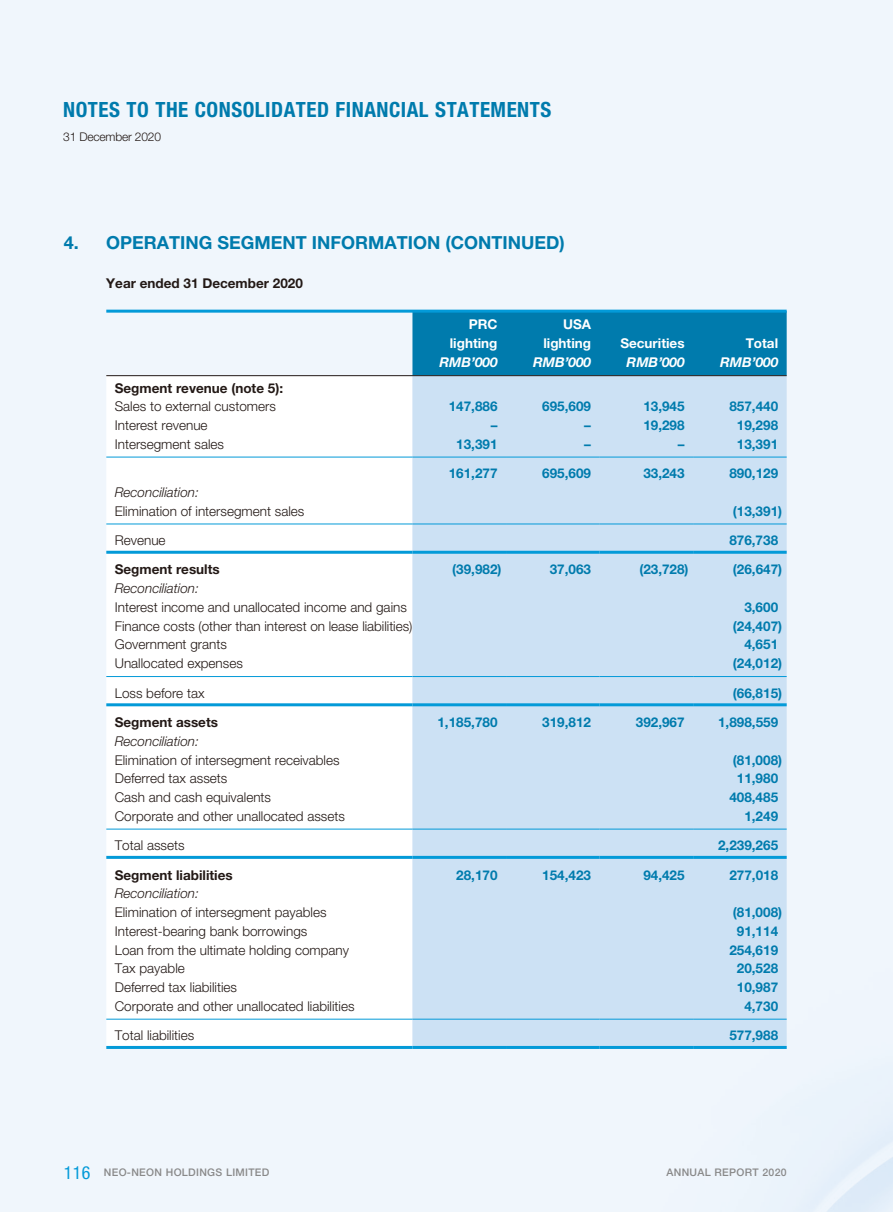
<style>
.page{position:relative;width:893px;height:1212px;background:#fff}
.page>*{position:absolute;margin:0;border:0;box-sizing:border-box;transform-origin:0 0}
.t1{font:700 condensed 21px "Helvetica Neue LT Std";letter-spacing:.025em;color:#007bad}
.t2{font:700 18px "Helvetica Neue LT Std";color:#007bad}
.t3{font:300 13.5px "Helvetica Neue LT Std";color:#231916}
.t4{font:700 13.5px "Helvetica Neue LT Std";color:#007bad}
.t5{font:700 13.5px "Helvetica Neue LT Std";color:#231916}
.t6{font:italic 300 13.5px "Helvetica Neue LT Std";color:#231916}
.t7{font:700 13.5px/18.8px "Helvetica Neue LT Std";color:#fff;text-align:right}
.t8{font:italic 700 13.5px "Helvetica Neue LT Std";color:#fff}
.t9{font:300 12px "Helvetica Neue LT Std";letter-spacing:-.015em;color:#231916}
.t10{font:500 10.5px "Helvetica Neue LT Std";letter-spacing:.03em;color:#898989}
.s1{font-weight:400;font-stretch:condensed;font-size:18px;color:#039ad8}
</style>
<div class="page">
<div style="left:412px;top:313px;width:375px;height:62px;background:#007bad"></div>
<svg style="left:106px;top:376px;width:306px;height:670px"></svg>
<div style="left:412px;top:376px;width:375px;height:670px;background:#cce1f4"></div>
<hr style="left:106px;top:310px;width:681px;height:3px;background:#039ad8">
<hr style="left:106px;top:375px;width:681px;height:1px;background:#231916">
<hr style="left:106px;top:457px;width:306px;height:1px;background:#039ad8">
<hr style="left:412px;top:457px;width:94px;height:1px;background:#039ad8">
<hr style="left:506px;top:457px;width:94px;height:1px;background:#039ad8">
<hr style="left:600px;top:457px;width:93px;height:1px;background:#039ad8">
<hr style="left:693px;top:457px;width:94px;height:1px;background:#039ad8">
<hr style="left:106px;top:524px;width:306px;height:1px;background:#039ad8">
<hr style="left:412px;top:524px;width:94px;height:1px;background:#039ad8">
<hr style="left:506px;top:524px;width:94px;height:1px;background:#039ad8">
<hr style="left:600px;top:524px;width:93px;height:1px;background:#039ad8">
<hr style="left:693px;top:524px;width:94px;height:1px;background:#039ad8">
<hr style="left:106px;top:551px;width:306px;height:3px;background:#039ad8">
<hr style="left:412px;top:551px;width:94px;height:3px;background:#039ad8">
<hr style="left:506px;top:551px;width:94px;height:3px;background:#039ad8">
<hr style="left:600px;top:551px;width:93px;height:3px;background:#039ad8">
<hr style="left:693px;top:551px;width:94px;height:3px;background:#039ad8">
<hr style="left:106px;top:676px;width:306px;height:1px;background:#039ad8">
<hr style="left:412px;top:676px;width:94px;height:1px;background:#039ad8">
<hr style="left:506px;top:676px;width:94px;height:1px;background:#039ad8">
<hr style="left:600px;top:676px;width:93px;height:1px;background:#039ad8">
<hr style="left:693px;top:676px;width:94px;height:1px;background:#039ad8">
<hr style="left:106px;top:703px;width:306px;height:3px;background:#039ad8">
<hr style="left:412px;top:703px;width:94px;height:3px;background:#039ad8">
<hr style="left:506px;top:703px;width:94px;height:3px;background:#039ad8">
<hr style="left:600px;top:703px;width:93px;height:3px;background:#039ad8">
<hr style="left:693px;top:703px;width:94px;height:3px;background:#039ad8">
<hr style="left:106px;top:829px;width:306px;height:1px;background:#039ad8">
<hr style="left:412px;top:829px;width:94px;height:1px;background:#039ad8">
<hr style="left:506px;top:829px;width:94px;height:1px;background:#039ad8">
<hr style="left:600px;top:829px;width:93px;height:1px;background:#039ad8">
<hr style="left:693px;top:829px;width:94px;height:1px;background:#039ad8">
<hr style="left:106px;top:856px;width:306px;height:3px;background:#039ad8">
<hr style="left:412px;top:856px;width:94px;height:3px;background:#039ad8">
<hr style="left:506px;top:856px;width:94px;height:3px;background:#039ad8">
<hr style="left:600px;top:856px;width:93px;height:3px;background:#039ad8">
<hr style="left:693px;top:856px;width:94px;height:3px;background:#039ad8">
<hr style="left:106px;top:1019px;width:306px;height:1px;background:#039ad8">
<hr style="left:412px;top:1019px;width:94px;height:1px;background:#039ad8">
<hr style="left:506px;top:1019px;width:94px;height:1px;background:#039ad8">
<hr style="left:600px;top:1019px;width:93px;height:1px;background:#039ad8">
<hr style="left:693px;top:1019px;width:94px;height:1px;background:#039ad8">
<hr style="left:106px;top:1046px;width:306px;height:3px;background:#039ad8">
<hr style="left:412px;top:1046px;width:94px;height:3px;background:#039ad8">
<hr style="left:506px;top:1046px;width:94px;height:3px;background:#039ad8">
<hr style="left:600px;top:1046px;width:93px;height:3px;background:#039ad8">
<hr style="left:693px;top:1046px;width:94px;height:3px;background:#039ad8">
<h1 class="t1" style="left:63px;top:102px;width:490px">NOTES TO THE CONSOLIDATED FINANCIAL STATEMENTS</h1>
<p class="t9" style="left:63px;top:132px;width:99px">31 December 2020</p>
<h2 class="t2" style="left:64px;top:236px;width:503px">4. OPERATING SEGMENT INFORMATION (CONTINUED)</h2>
<p class="t5" style="left:106px;top:278px;width:198px">Year ended 31 December 2020</p>
<p class="t7" style="left:450px;top:316px;width:49px">PRC lighting</p>
<p class="t7" style="left:543px;top:316px;width:49px">USA lighting</p>
<p class="t7" style="left:620px;top:335px;width:66px">Securities</p>
<p class="t7" style="left:746px;top:335px;width:34px">Total</p>
<p class="t8" style="left:439px;top:357px;width:60px">RMB’000</p>
<p class="t8" style="left:533px;top:357px;width:60px">RMB’000</p>
<p class="t8" style="left:627px;top:357px;width:60px">RMB’000</p>
<p class="t8" style="left:720px;top:357px;width:60px">RMB’000</p>
<p class="t5" style="left:115px;top:383px;width:170px">Segment revenue (note 5):</p>
<p class="t3" style="left:115px;top:402px;width:163px">Sales to external customers</p>
<p class="t4" style="left:449px;top:402px;width:50px">147,886</p>
<p class="t4" style="left:542px;top:402px;width:50px">695,609</p>
<p class="t4" style="left:643px;top:402px;width:43px">13,945</p>
<p class="t4" style="left:729px;top:402px;width:50px">857,440</p>
<p class="t3" style="left:115px;top:420px;width:94px">Interest revenue</p>
<p class="t4" style="left:491px;top:420px;width:8px">–</p>
<p class="t4" style="left:584px;top:420px;width:8px">–</p>
<p class="t4" style="left:643px;top:420px;width:43px">19,298</p>
<p class="t4" style="left:737px;top:420px;width:43px">19,298</p>
<p class="t3" style="left:115px;top:439px;width:111px">Intersegment sales</p>
<p class="t4" style="left:456px;top:439px;width:43px">13,391</p>
<p class="t4" style="left:584px;top:439px;width:8px">–</p>
<p class="t4" style="left:678px;top:439px;width:8px">–</p>
<p class="t4" style="left:737px;top:439px;width:43px">13,391</p>
<p class="t4" style="left:449px;top:468px;width:50px">161,277</p>
<p class="t4" style="left:542px;top:468px;width:50px">695,609</p>
<p class="t4" style="left:643px;top:468px;width:43px">33,243</p>
<p class="t4" style="left:729px;top:468px;width:50px">890,129</p>
<p class="t6" style="left:115px;top:487px;width:86px">Reconciliation:</p>
<p class="t3" style="left:115px;top:506px;width:191px">Elimination of intersegment sales</p>
<p class="t4" style="left:733px;top:506px;width:51px">(13,391)</p>
<p class="t3" style="left:115px;top:535px;width:52px">Revenue</p>
<p class="t4" style="left:729px;top:535px;width:50px">876,738</p>
<p class="t5" style="left:115px;top:565px;width:106px">Segment results</p>
<p class="t4" style="left:452px;top:565px;width:51px">(39,982)</p>
<p class="t4" style="left:550px;top:565px;width:43px">37,063</p>
<p class="t4" style="left:639px;top:565px;width:51px">(23,728)</p>
<p class="t4" style="left:733px;top:565px;width:51px">(26,647)</p>
<p class="t6" style="left:115px;top:584px;width:86px">Reconciliation:</p>
<p class="t3" style="left:115px;top:602px;width:294px">Interest income and unallocated income and gains</p>
<p class="t4" style="left:744px;top:602px;width:35px">3,600</p>
<p class="t3" style="left:115px;top:621px;width:299px">Finance costs (other than interest on lease liabilities)</p>
<p class="t4" style="left:733px;top:621px;width:51px">(24,407)</p>
<p class="t3" style="left:115px;top:640px;width:114px">Government grants</p>
<p class="t4" style="left:744px;top:640px;width:35px">4,651</p>
<p class="t3" style="left:115px;top:659px;width:130px">Unallocated expenses</p>
<p class="t4" style="left:733px;top:659px;width:51px">(24,012)</p>
<p class="t3" style="left:115px;top:688px;width:91px">Loss before tax</p>
<p class="t4" style="left:733px;top:688px;width:51px">(66,815)</p>
<p class="t5" style="left:115px;top:717px;width:105px">Segment assets</p>
<p class="t4" style="left:437px;top:717px;width:62px">1,185,780</p>
<p class="t4" style="left:542px;top:717px;width:50px">319,812</p>
<p class="t4" style="left:636px;top:717px;width:50px">392,967</p>
<p class="t4" style="left:718px;top:717px;width:62px">1,898,559</p>
<p class="t6" style="left:115px;top:736px;width:86px">Reconciliation:</p>
<p class="t3" style="left:115px;top:755px;width:226px">Elimination of intersegment receivables</p>
<p class="t4" style="left:733px;top:755px;width:51px">(81,008)</p>
<p class="t3" style="left:115px;top:774px;width:114px">Deferred tax assets</p>
<p class="t4" style="left:737px;top:774px;width:43px">11,980</p>
<p class="t3" style="left:115px;top:792px;width:158px">Cash and cash equivalents</p>
<p class="t4" style="left:729px;top:792px;width:50px">408,485</p>
<p class="t3" style="left:115px;top:811px;width:232px">Corporate and other unallocated assets</p>
<p class="t4" style="left:744px;top:811px;width:35px">1,249</p>
<p class="t3" style="left:115px;top:840px;width:71px">Total assets</p>
<p class="t4" style="left:718px;top:840px;width:62px">2,239,265</p>
<p class="t5" style="left:115px;top:870px;width:119px">Segment liabilities</p>
<p class="t4" style="left:456px;top:870px;width:43px">28,170</p>
<p class="t4" style="left:542px;top:870px;width:50px">154,423</p>
<p class="t4" style="left:643px;top:870px;width:43px">94,425</p>
<p class="t4" style="left:729px;top:870px;width:50px">277,018</p>
<p class="t6" style="left:115px;top:889px;width:86px">Reconciliation:</p>
<p class="t3" style="left:115px;top:907px;width:213px">Elimination of intersegment payables</p>
<p class="t4" style="left:733px;top:907px;width:51px">(81,008)</p>
<p class="t3" style="left:115px;top:926px;width:194px">Interest-bearing bank borrowings</p>
<p class="t4" style="left:737px;top:926px;width:43px">91,114</p>
<p class="t3" style="left:115px;top:945px;width:236px">Loan from the ultimate holding company</p>
<p class="t4" style="left:729px;top:945px;width:50px">254,619</p>
<p class="t3" style="left:115px;top:964px;width:72px">Tax payable</p>
<p class="t4" style="left:737px;top:964px;width:43px">20,528</p>
<p class="t3" style="left:115px;top:982px;width:124px">Deferred tax liabilities</p>
<p class="t4" style="left:737px;top:982px;width:43px">10,987</p>
<p class="t3" style="left:115px;top:1001px;width:241px">Corporate and other unallocated liabilities</p>
<p class="t4" style="left:744px;top:1001px;width:35px">4,730</p>
<p class="t3" style="left:115px;top:1030px;width:81px">Total liabilities</p>
<p class="t4" style="left:729px;top:1030px;width:50px">577,988</p>
<p class="t10" style="left:64px;top:1168px;width:207px"><span class="s1">116</span> NEO-NEON HOLDINGS LIMITED</p>
<p class="t10" style="left:666px;top:1168px;width:122px">ANNUAL REPORT 2020</p>
</div>
